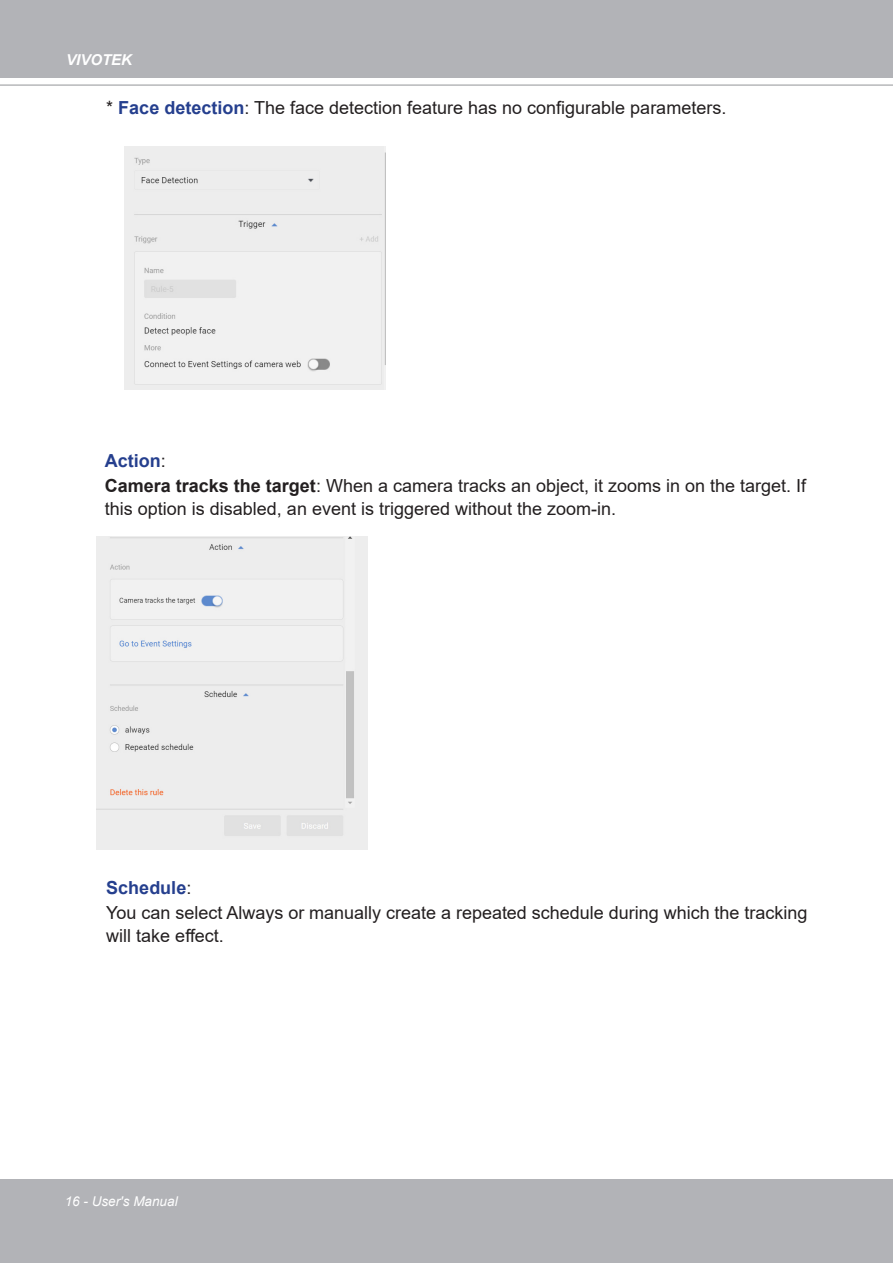
<style>
.page{position:relative;width:893px;height:1263px;background:#fff}
.page>*{position:absolute;margin:0;border:0;box-sizing:border-box;transform-origin:0 0}
.t1{font:18px/22.5px "Arial";color:#231f20}
.t2{font:700 18px "Arial";color:#253f8e}
.t3{font:italic 700 15px "Arial";color:#fff}
.t4{font:italic 13.5px "Arial";color:#fff}
.s1{font-weight:700;color:#253f8e}
.s2{font-weight:400;color:#231f20}
.s3{font-weight:700}
</style>
<div class="page">
<div style="left:0;top:0;width:893px;height:77px;background:#b2b3b7"></div>
<div style="left:0;top:1179px;width:893px;height:84px;background:#b2b3b7"></div>
<hr style="left:0;top:85px;width:893px;height:1px;background:#939598">
<img style="left:125px;top:146px;width:260px;height:244px">
<img style="left:96px;top:537px;width:272px;height:313px">
<p class="t3" style="left:66px;top:49px;width:67px">VIVOTEK</p>
<p class="t1" style="left:106px;top:97px;width:621px">* <span class="s1">Face detection</span>: The face detection feature has no configurable parameters.</p>
<p class="t2" style="left:105px;top:448px;width:62px">Action<span class="s2">:</span></p>
<p class="t1" style="left:105px;top:475px;width:703px"><span class="s3">Camera tracks the target</span>: When a camera tracks an object, it zooms in on the target. If this option is disabled, an event is triggered without the zoom-in.</p>
<p class="t2" style="left:106px;top:874px;width:87px">Schedule<span class="s2">:</span></p>
<p class="t1" style="left:106px;top:901px;width:703px">You can select Always or manually create a repeated schedule during which the tracking will take effect.</p>
<p class="t4" style="left:65px;top:1193px;width:114px">16 - User's Manual</p>
</div>
